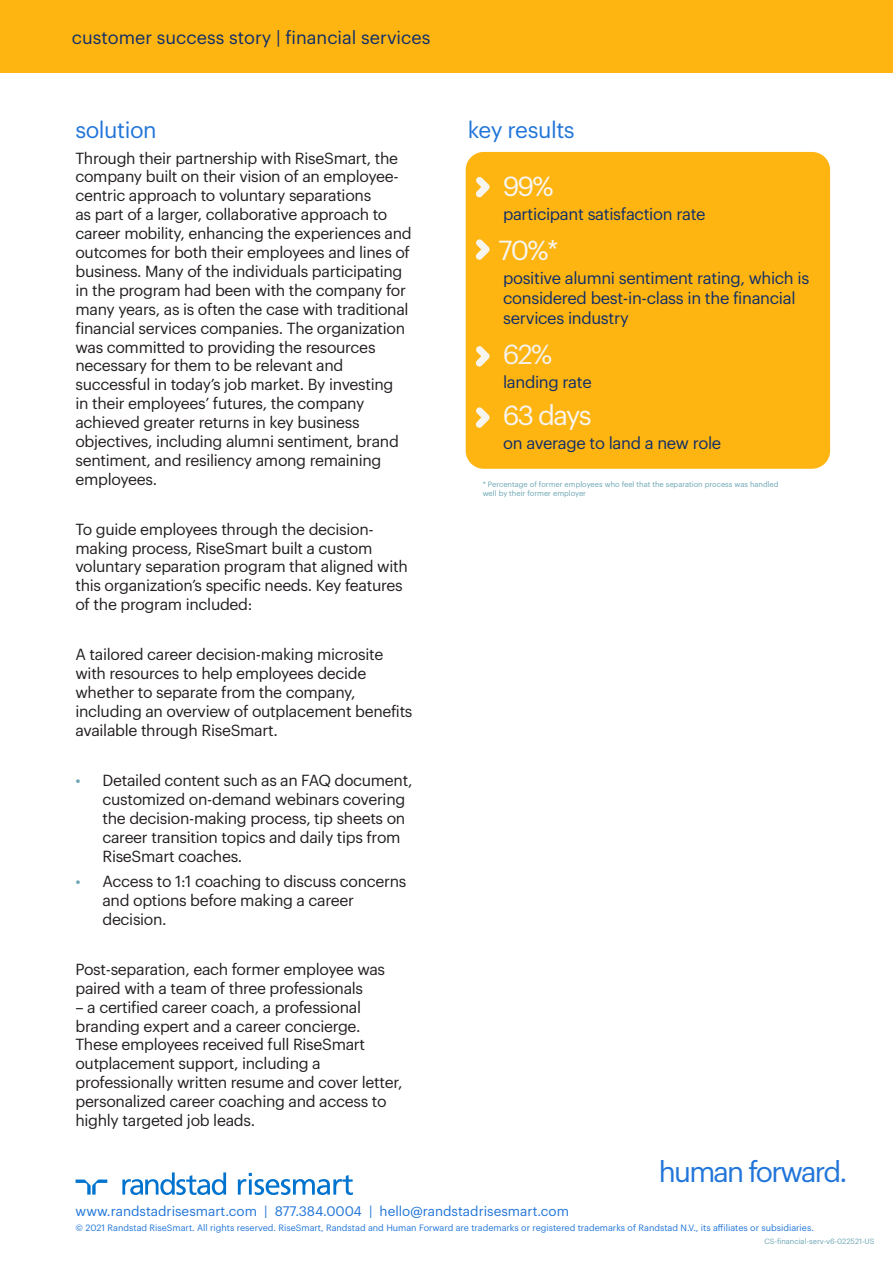
<style>
.page{position:relative;width:893px;height:1263px;background:#fff}
.page>*{position:absolute;margin:0;border:0;box-sizing:border-box;transform-origin:0 0}
.t1{font:28.5px "Graphik";letter-spacing:-.06em;color:#2175d9}
._03_Heading_level_3{font:27px "Graphik";letter-spacing:-.065em;color:#f7f5f0}
._03_Heading_level_3-2{font:27px "Graphik";color:#f4f1ea}
._13_Subheading{font:22.5px "Graphik";letter-spacing:-.02em;color:#2175d9}
._11_Body_navy{font:18px "Graphik";color:#0f2e69}
._03_Heading_level_3-3{font:16.5px/19.8px "Graphik";letter-spacing:-.02em;color:#0f2e69}
._11_Body_navy-2{font:15.75px/18.9px "Graphik";letter-spacing:-.02em;color:#231f20}
._11_Body_navy-3{font:13.5px "Graphik";color:#2175d9}
._11_Body_navy-4{font:9px "Graphik";color:#2175d9}
._13_Subheading-2{font:7.5px/9px "Graphik";color:#6ba5b4}
.s1{color:#6ba5b4}
</style>
<div class="page">
<svg style="left:76px;top:1179px;width:31px;height:15px"></svg>
<svg style="left:122px;top:1172px;width:104px;height:23px"></svg>
<svg style="left:238px;top:1173px;width:115px;height:22px"></svg>
<div style="left:466px;top:152px;width:364px;height:317px;background:#ffb511;border-radius:18px"></div>
<svg style="left:475px;top:177px;width:15px;height:20px"></svg>
<svg style="left:475px;top:239px;width:15px;height:21px"></svg>
<svg style="left:475px;top:346px;width:15px;height:21px"></svg>
<svg style="left:475px;top:407px;width:15px;height:21px"></svg>
<div style="left:0;top:0;width:893px;height:72px;background:#ffb511"></div>
<p class="_11_Body_navy" style="left:72px;top:24px;width:360px">customer success story | financial services</p>
<p class="_13_Subheading" style="left:75px;top:113px;width:83px">solution</p>
<p class="_11_Body_navy-2" style="left:75px;top:147px;width:338px">Through their partnership with RiseSmart, the company built on their vision of an employee&shy;centric approach to voluntary separations<br>as part of a larger, collaborative approach to career mobility, enhancing the experiences and outcomes for both their employees and lines of business. Many of the individuals participating in the program had been with the company for many years, as is often the case with traditional financial services companies. The organization was committed to providing the resources necessary for them to be relevant and successful in today’s job market. By investing<br>in their employees’ futures, the company achieved greater returns in key business objectives, including alumni sentiment, brand sentiment, and resiliency among remaining employees.</p>
<p class="_11_Body_navy-2" style="left:75px;top:518px;width:334px">To guide employees through the decision&shy;making process, RiseSmart built a custom voluntary separation program that aligned with this organization’s specific needs. Key features of the program included:</p>
<p class="_11_Body_navy-2" style="left:75px;top:644px;width:339px">A tailored career decision-making microsite with resources to help employees decide whether to separate from the company, including an overview of outplacement benefits available through RiseSmart.</p>
<p class="_11_Body_navy-2" style="left:102px;top:770px;width:311px;text-indent:-27px"><span class="s1">•</span> Detailed content such as an FAQ document, customized on-demand webinars covering the decision-making process, tip sheets on career transition topics and daily tips from RiseSmart coaches.</p>
<p class="_11_Body_navy-2" style="left:102px;top:870px;width:306px;text-indent:-27px"><span class="s1">•</span> Access to 1:1 coaching to discuss concerns and options before making a career decision.</p>
<p class="_11_Body_navy-2" style="left:75px;top:958px;width:311px">Post-separation, each former employee was paired with a team of three professionals</p>
<p class="_11_Body_navy-2" style="left:75px;top:996px;width:329px">– a certified career coach, a professional branding expert and a career concierge.<br>These employees received full RiseSmart outplacement support, including a professionally written resume and cover letter, personalized career coaching and access to highly targeted job leads.</p>
<p class="_13_Subheading" style="left:468px;top:113px;width:108px">key results</p>
<p class="_03_Heading_level_3" style="left:503px;top:166px;width:52px">99%</p>
<p class="_03_Heading_level_3-3" style="left:503px;top:202px;width:204px">participant satisfaction rate</p>
<p class="_03_Heading_level_3" style="left:499px;top:230px;width:61px">70%*</p>
<p class="_03_Heading_level_3-3" style="left:503px;top:267px;width:308px">positive alumni sentiment rating, which is considered best-in-class in the financial services industry</p>
<p class="_03_Heading_level_3-2" style="left:503px;top:334px;width:51px">62%</p>
<p class="_03_Heading_level_3-3" style="left:503px;top:371px;width:90px">landing rate</p>
<p class="_03_Heading_level_3" style="left:503px;top:394px;width:90px">63 days</p>
<p class="_03_Heading_level_3-3" style="left:503px;top:431px;width:220px">on average to land a new role</p>
<p class="_13_Subheading-2" style="left:483px;top:479px;width:297px">* Percentage of former employees who feel that the separation process was handled well by their former employer</p>
<p class="t1" style="left:659px;top:1151px;width:190px">human forward.</p>
<p class="_11_Body_navy-3" style="left:76px;top:1201px;width:495px">www.randstadrisesmart.com | 877.384.0004 | hello@randstadrisesmart.com</p>
<p class="_11_Body_navy-4" style="left:76px;top:1221px;width:740px">© 2021 Randstad RiseSmart. All rights reserved. RiseSmart, Randstad and Human Forward are trademarks or registered trademarks of Randstad N.V., its affiliates or subsidiaries.</p>
<p class="_13_Subheading-2" style="left:764px;top:1236px;width:112px">CS-financial-serv-v6-022521-US</p>
</div>
